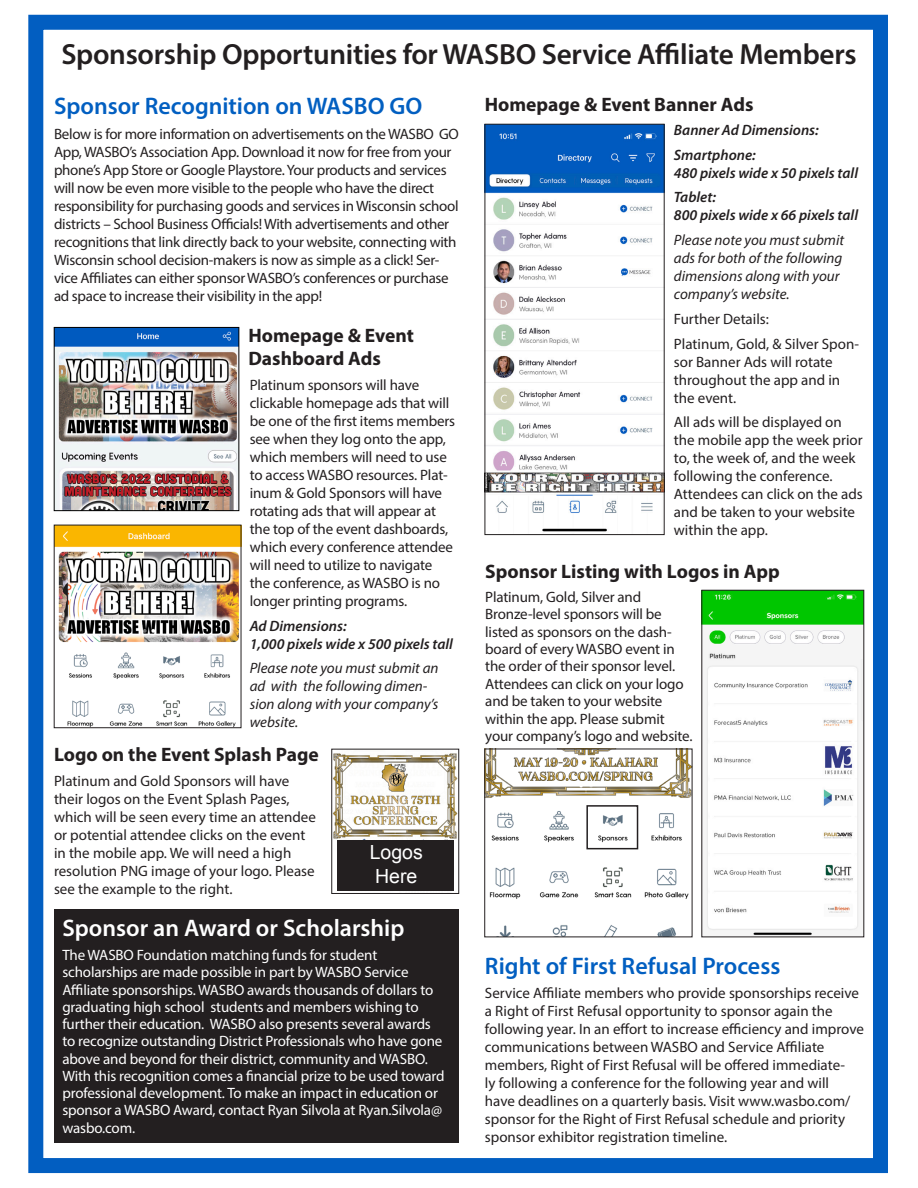
<style>
.page{position:relative;width:918px;height:1188px;background:#fff}
.page>*{position:absolute;margin:0;border:0;box-sizing:border-box;transform-origin:0 0}
.t1{font:600 29.25px "Myriad Pro";letter-spacing:-.01em;color:#231f20}
.t2{font:600 24px "Myriad Pro";color:#025fc1}
.t3{font:600 24px "Myriad Pro";color:#fff}
.t4{font:700 19.5px/23.4px "Myriad Pro";color:#231f20}
.t5{font:19.5px/23.4px "Arial";color:#fff}
.t6{font:15px/18px "Myriad Pro";letter-spacing:-.01em;color:#231f20}
.t7{font:15px/17.2px "Myriad Pro";letter-spacing:-.01em;color:#fff}
.t8{font:italic 15px/18px "Myriad Pro";color:#231f20}
.t9{font:italic 600 15px/18px "Myriad Pro";color:#231f20}
</style>
<div class="page">
<div style="left:28px;top:15px;width:860px;height:1158px;border:15px solid #025ec1"></div>
<img style="left:334px;top:753px;width:123px;height:138px">
<div style="left:332px;top:749px;width:127px;height:145px;border:1px solid #231f20"></div>
<div style="left:338px;top:840px;width:116px;height:51px;background:#231f20"></div>
<img style="left:704px;top:592px;width:158px;height:343px">
<img style="left:487px;top:751px;width:203px;height:184px">
<div style="left:586px;top:805px;width:52px;height:44px;border:2px solid #231f20"></div>
<img style="left:56px;top:329px;width:181px;height:180px">
<div style="left:54px;top:327px;width:185px;height:184px;border:1px solid #000"></div>
<img style="left:487px;top:126px;width:175px;height:406px">
<div style="left:485px;top:124px;width:179px;height:411px;border:1px solid #231f20"></div>
<img style="left:56px;top:527px;width:183px;height:199px">
<div style="left:54px;top:909px;width:405px;height:234px;background:#231f20"></div>
<p class="t1" style="left:61px;top:36px;width:797px">Sponsorship Opportunities for WASBO Service Affiliate Members</p>
<p class="t2" style="left:54px;top:91px;width:370px">Sponsor Recognition on WASBO GO</p>
<p class="t6" style="left:54px;top:125px;width:406px">Below is for more information on advertisements on the WASBO GO App, WASBO’s Association App. Download it now for free from your phone’s App Store or Google Playstore. Your products and services will now be even more visible to the people who have the direct responsibility for purchasing goods and services in Wisconsin school districts – School Business Officials! With advertisements and other recognitions that link directly back to your website, connecting with Wisconsin school decision-makers is now as simple as a click! Ser&shy;vice Affiliates can either sponsor WASBO’s conferences or purchase ad space to increase their visibility in the app!</p>
<p class="t4" style="left:485px;top:92px;width:270px">Homepage &amp; Event Banner Ads</p>
<p class="t9" style="left:674px;top:120px;width:146px">Banner Ad Dimensions:</p>
<p class="t9" style="left:674px;top:145px;width:186px">Smartphone:<br>480 pixels wide x 50 pixels tall</p>
<p class="t9" style="left:674px;top:188px;width:186px">Tablet:<br>800 pixels wide x 66 pixels tall</p>
<p class="t8" style="left:674px;top:231px;width:172px">Please note you must submit ads for both of the following dimensions along with your company’s website.</p>
<p class="t6" style="left:674px;top:310px;width:97px">Further Details:</p>
<p class="t6" style="left:674px;top:334px;width:187px">Platinum, Gold, &amp; Silver Spon&shy;sor Banner Ads will rotate throughout the app and in the event.</p>
<p class="t6" style="left:674px;top:413px;width:190px">All ads will be displayed on the mobile app the week prior to, the week of, and the week following the conference.<br>Attendees can click on the ads and be taken to your website within the app.</p>
<p class="t4" style="left:485px;top:559px;width:296px">Sponsor Listing with Logos in App</p>
<p class="t6" style="left:485px;top:588px;width:209px;line-height:17.4px">Platinum, Gold, Silver and<br>Bronze-level sponsors will be listed as sponsors on the dash&shy;board of every WASBO event in the order of their sponsor level.<br>Attendees can click on your logo and be taken to your website within the app. Please submit your company’s logo and website.</p>
<p class="t4" style="left:248px;top:323px;width:167px">Homepage &amp; Event<br>Dashboard Ads</p>
<p class="t6" style="left:250px;top:376px;width:207px">Platinum sponsors will have clickable homepage ads that will be one of the first items members see when they log onto the app, which members will need to use to access WASBO resources. Plat&shy;inum &amp; Gold Sponsors will have rotating ads that will appear at the top of the event dashboards, which every conference attendee will need to utilize to navigate the conference, as WASBO is no longer printing programs.</p>
<p class="t9" style="left:250px;top:616px;width:205px">Ad Dimensions:<br>1,000 pixels wide x 500 pixels tall</p>
<p class="t8" style="left:250px;top:659px;width:190px">Please note you must submit an ad with the following dimen&shy;sion along with your company’s website.</p>
<p class="t4" style="left:54px;top:742px;width:266px">Logo on the Event Splash Page</p>
<p class="t6" style="left:54px;top:772px;width:263px">Platinum and Gold Sponsors will have their logos on the Event Splash Pages, which will be seen every time an attendee or potential attendee clicks on the event in the mobile app. We will need a high resolution PNG image of your logo. Please see the example to the right.</p>
<p class="t5" style="left:370px;top:841px;width:55px">Logos<br>Here</p>
<p class="t3" style="left:62px;top:913px;width:344px">Sponsor an Award or Scholarship</p>
<p class="t7" style="left:62px;top:946px;width:384px">The WASBO Foundation matching funds for student scholarships are made possible in part by WASBO Service Affiliate sponsorships. WASBO awards thousands of dollars to graduating high school students and members wishing to further their education. WASBO also presents several awards to recognize outstanding District Professionals who have gone above and beyond for their district, community and WASBO.<br>With this recognition comes a financial prize to be used toward professional development. To make an impact in education or sponsor a WASBO Award, contact Ryan Silvola at Ryan.Silvola@ wasbo.com.</p>
<p class="t2" style="left:485px;top:950px;width:297px">Right of First Refusal Process</p>
<p class="t6" style="left:485px;top:984px;width:381px">Service Affiliate members who provide sponsorships receive a Right of First Refusal opportunity to sponsor again the following year. In an effort to increase efficiency and improve communications between WASBO and Service Affiliate members, Right of First Refusal will be offered immediate-<br>ly following a conference for the following year and will<br>have deadlines on a quarterly basis. Visit www.wasbo.com/ sponsor for the Right of First Refusal schedule and priority sponsor exhibitor registration timeline.</p>
</div>
